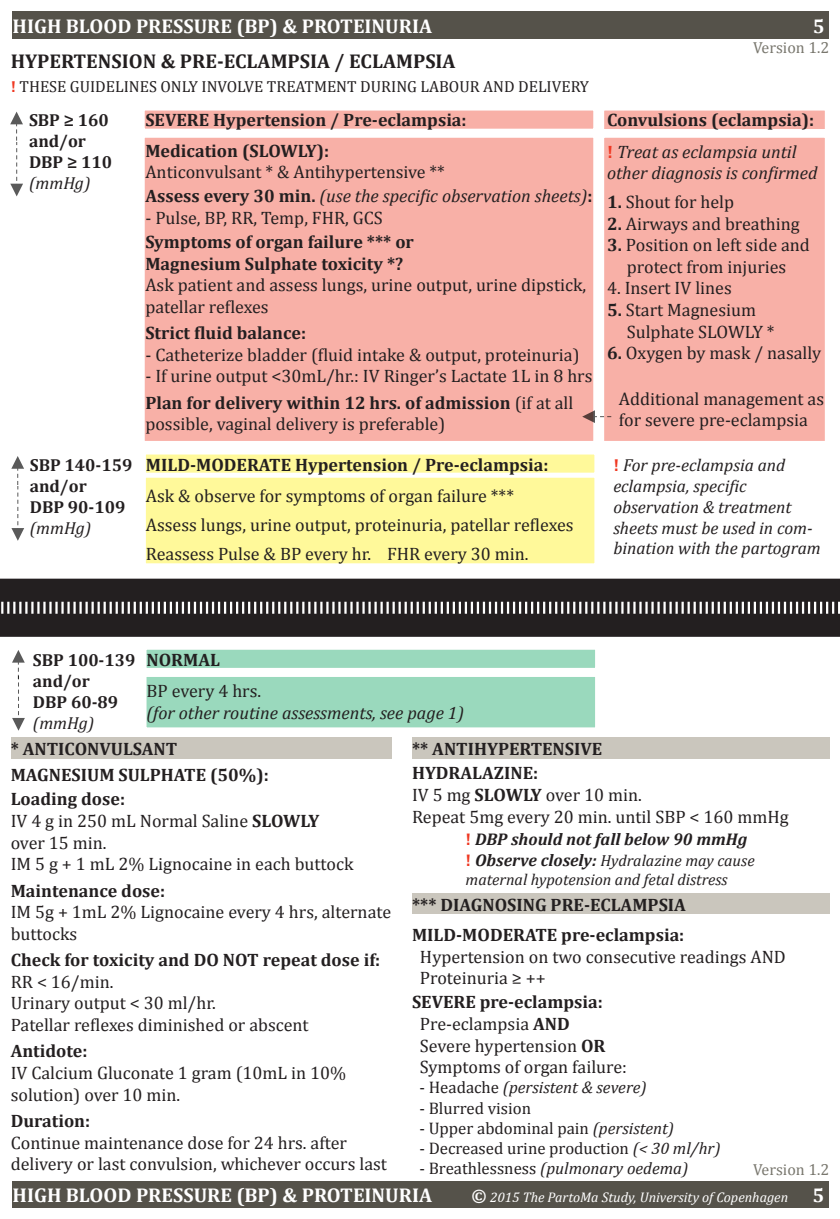
<style>
.page{position:relative;width:840px;height:1219px;background:#fff}
.page>*{position:absolute;margin:0;border:0;box-sizing:border-box;transform-origin:0 0}
.t1{font:700 20px "Cambria";color:#fff}
.t2{font:700 20px "Cambria";color:#231f20}
.t3{font:18px/21.6px "Cambria";color:#231f20}
.t4{font:700 18px "Cambria";color:#231f20}
.t5{font:italic 18px "Cambria";color:#231f20}
.t6{font:italic 17.4px "Cambria";color:#231f20}
.t7{font:700 17.4px "Cambria";color:#231f20}
.t8{font:italic 700 17px "Cambria";color:#231f20}
.t9{font:16.8px "Cambria";color:#231f20}
.t10{font:italic 16.8px "Cambria";color:#231f20}
.t11{font:italic 16px "Cambria";color:#231f20}
.t12{font:16px "Cambria";color:#231f20}
.t13{font:16px "Cambria";color:#79776e}
.t14{font:italic 14px "Cambria";color:#fff}
.s1{font-weight:700;color:#ef3822}
.s2{font-weight:700;font-style:normal}
.s3{font-weight:700}
.s4{font-weight:700;font-style:normal;color:#ef3822}
.s5{font-style:normal;color:#ef3822}
.s6{font-weight:700;font-style:normal;font-size:17px;color:#ef3822}
.s7{font-weight:700;font-size:17px}
.s8{font-style:normal}
.s9{font-style:italic}
.s10{font-weight:700;font-style:normal;font-size:18px}
.s11{font-weight:700;font-style:normal;font-size:20px}
</style>
<div class="page">
<div style="left:143px;top:109px;width:452px;height:22px;background:#f8b0a7;border:2px solid #fff"></div>
<div style="left:143px;top:136px;width:452px;height:307px;background:#f8b0a7;border:2px solid #fff"></div>
<div style="left:144px;top:476px;width:452px;height:89px;background:#fff99a;border:2px solid #fff"></div>
<div style="left:144px;top:452px;width:452px;height:23px;background:#fff99a;border:2px solid #fff"></div>
<div style="left:144px;top:648px;width:452px;height:22px;background:#9ad9bd;border:2px solid #fff"></div>
<div style="left:144px;top:675px;width:452px;height:54px;background:#9ad9bd;border:2px solid #fff"></div>
<div style="left:602px;top:136px;width:224px;height:307px;background:#f8b0a7;border:2px solid #fff"></div>
<div style="left:13px;top:11px;width:815px;height:28px;background:#55524a"></div>
<div style="left:13px;top:1181px;width:815px;height:27px;background:#55524a"></div>
<div style="left:11px;top:737px;width:380px;height:22px;background:#cac6bd"></div>
<div style="left:412px;top:737px;width:416px;height:22px;background:#cac6bd"></div>
<div style="left:412px;top:894px;width:416px;height:20px;background:#cac6bd"></div>
<svg style="left:10px;top:112px;width:13px;height:84px"></svg>
<svg style="left:11px;top:456px;width:13px;height:85px"></svg>
<svg style="left:12px;top:650px;width:13px;height:81px"></svg>
<div style="left:602px;top:109px;width:224px;height:22px;background:#f8b0a7;border:2px solid #fff"></div>
<svg style="left:582px;top:410px;width:30px;height:13px"></svg>
<div style="left:0;top:579px;width:839px;height:58px;background:#231f20"></div>
<svg style="left:0;top:599px;width:839px;height:17px"></svg>
<p class="t1" style="left:13px;top:12px;width:420px">HIGH BLOOD PRESSURE (BP) &amp; PROTEINURIA</p>
<p class="t1" style="left:812px;top:12px;width:13px">5</p>
<p class="t2" style="left:11px;top:47px;width:446px">HYPERTENSION &amp; PRE-ECLAMPSIA / ECLAMPSIA</p>
<p class="t12" style="left:11px;top:77px;width:579px"><span class="s1">!</span> THESE GUIDELINES ONLY INVOLVE TREATMENT DURING LABOUR AND DELIVERY</p>
<p class="t7" style="left:29px;top:108px;width:81px">SBP ≥ 160</p>
<p class="t7" style="left:29px;top:129px;width:58px">and/or</p>
<p class="t7" style="left:29px;top:150px;width:85px">DBP ≥ 110</p>
<p class="t6" style="left:29px;top:170px;width:63px">(mmHg)</p>
<p class="t7" style="left:30px;top:453px;width:104px">SBP 140-159</p>
<p class="t7" style="left:30px;top:474px;width:58px">and/or</p>
<p class="t7" style="left:30px;top:494px;width:97px">DBP 90-109</p>
<p class="t6" style="left:30px;top:515px;width:63px">(mmHg)</p>
<p class="t4" style="left:145px;top:107px;width:322px">SEVERE Hypertension / Pre-eclampsia:</p>
<p class="t4" style="left:145px;top:138px;width:185px">Medication (SLOWLY):</p>
<p class="t3" style="left:145px;top:161px;width:301px">Anticonvulsant * &amp; Antihypertensive **</p>
<p class="t5" style="left:145px;top:184px;width:448px"><span class="s2">Assess every 30 min.</span> (use the specific observation sheets)<span class="s2">:</span></p>
<p class="t3" style="left:145px;top:207px;width:239px">- Pulse, BP, RR, Temp, FHR, GCS</p>
<p class="t4" style="left:145px;top:229px;width:270px">Symptoms of organ failure *** or</p>
<p class="t4" style="left:145px;top:251px;width:259px">Magnesium Sulphate toxicity *?</p>
<p class="t3" style="left:145px;top:274px;width:442px">Ask patient and assess lungs, urine output, urine dipstick, patellar reflexes</p>
<p class="t4" style="left:145px;top:320px;width:162px">Strict fluid balance:</p>
<p class="t3" style="left:145px;top:344px;width:435px">- Catheterize bladder (fluid intake &amp; output, proteinuria)</p>
<p class="t3" style="left:145px;top:365px;width:448px">- If urine output &lt;30mL/hr.: IV Ringer’s Lactate 1L in 8 hrs</p>
<p class="t3" style="left:145px;top:392px;width:429px"><span class="s3">Plan for delivery within 12 hrs. of admission</span> (if at all possible, vaginal delivery is preferable)</p>
<p class="t4" style="left:146px;top:452px;width:404px">MILD-MODERATE Hypertension / Pre-eclampsia:</p>
<p class="t3" style="left:146px;top:485px;width:369px">Ask &amp; observe for symptoms of organ failure ***</p>
<p class="t3" style="left:146px;top:514px;width:429px">Assess lungs, urine output, proteinuria, patellar reflexes</p>
<p class="t3" style="left:146px;top:543px;width:384px">Reassess Pulse &amp; BP every hr. FHR every 30 min.</p>
<p class="t13" style="left:752px;top:38px;width:78px">Version 1.2</p>
<p class="t4" style="left:606px;top:108px;width:209px">Convulsions (eclampsia):</p>
<p class="t5" style="left:606px;top:139px;width:191px"><span class="s4">!</span> Treat as eclampsia until</p>
<p class="t5" style="left:606px;top:160px;width:212px">other diagnosis is confirmed</p>
<p class="t3" style="left:606px;top:191px;width:129px"><span class="s3">1.</span> Shout for help</p>
<p class="t3" style="left:606px;top:213px;width:194px"><span class="s3">2.</span> Airways and breathing</p>
<p class="t3" style="left:606px;top:234px;width:204px"><span class="s3">3.</span> Position on left side and</p>
<p class="t3" style="left:626px;top:256px;width:161px">protect from injuries</p>
<p class="t3" style="left:606px;top:277px;width:126px">4. Insert IV lines</p>
<p class="t3" style="left:606px;top:299px;width:150px"><span class="s3">5.</span> Start Magnesium</p>
<p class="t3" style="left:626px;top:321px;width:149px">Sulphate SLOWLY *</p>
<p class="t3" style="left:606px;top:342px;width:215px"><span class="s3">6.</span> Oxygen by mask / nasally</p>
<p class="t3" style="left:618px;top:388px;width:207px">Additional management as</p>
<p class="t3" style="left:618px;top:409px;width:190px">for severe pre-eclampsia</p>
<p class="t6" style="left:613px;top:453px;width:173px"><span class="s4">!</span> For pre-eclampsia and</p>
<p class="t6" style="left:613px;top:474px;width:135px">eclampsia, specific</p>
<p class="t6" style="left:613px;top:494px;width:180px">observation &amp; treatment</p>
<p class="t6" style="left:613px;top:515px;width:201px">sheets must be used in com-</p>
<p class="t6" style="left:613px;top:536px;width:209px">bination with the partogram</p>
<p class="t4" style="left:146px;top:647px;width:75px">NORMAL</p>
<p class="t3" style="left:146px;top:680px;width:116px">BP every 4 hrs.</p>
<p class="t5" style="left:146px;top:700px;width:319px">(for other routine assessments, see page 1)</p>
<p class="t7" style="left:33px;top:648px;width:104px">SBP 100-139</p>
<p class="t7" style="left:33px;top:669px;width:58px">and/or</p>
<p class="t7" style="left:33px;top:690px;width:87px">DBP 60-89</p>
<p class="t6" style="left:33px;top:710px;width:63px">(mmHg)</p>
<p class="t4" style="left:11px;top:762px;width:259px">MAGNESIUM SULPHATE (50%):</p>
<p class="t4" style="left:11px;top:786px;width:116px">Loading dose:</p>
<p class="t3" style="left:11px;top:810px;width:310px">IV 4 g in 250 mL Normal Saline <span class="s3">SLOWLY</span></p>
<p class="t3" style="left:11px;top:831px;width:97px">over 15 min.</p>
<p class="t3" style="left:11px;top:853px;width:344px">IM 5 g + 1 mL 2% Lignocaine in each buttock</p>
<p class="t4" style="left:11px;top:878px;width:156px">Maintenance dose:</p>
<p class="t3" style="left:11px;top:901px;width:382px">IM 5g + 1mL 2% Lignocaine every 4 hrs, alternate</p>
<p class="t3" style="left:11px;top:923px;width:68px">buttocks</p>
<p class="t4" style="left:11px;top:947px;width:371px">Check for toxicity and DO NOT repeat dose if:</p>
<p class="t3" style="left:11px;top:971px;width:104px">RR &lt; 16/min.</p>
<p class="t3" style="left:11px;top:992px;width:206px">Urinary output &lt; 30 ml/hr.</p>
<p class="t3" style="left:11px;top:1014px;width:299px">Patellar reflexes diminished or abscent</p>
<p class="t4" style="left:11px;top:1038px;width:78px">Antidote:</p>
<p class="t3" style="left:11px;top:1062px;width:337px">IV Calcium Gluconate 1 gram (10mL in 10%</p>
<p class="t3" style="left:11px;top:1083px;width:171px">solution) over 10 min.</p>
<p class="t4" style="left:11px;top:1108px;width:81px">Duration:</p>
<p class="t3" style="left:11px;top:1131px;width:337px">Continue maintenance dose for 24 hrs. after</p>
<p class="t3" style="left:11px;top:1153px;width:377px">delivery or last convulsion, whichever occurs last</p>
<p class="t4" style="left:11px;top:736px;width:168px">* ANTICONVULSANT</p>
<p class="t4" style="left:412px;top:736px;width:191px">** ANTIHYPERTENSIVE</p>
<p class="t4" style="left:412px;top:760px;width:128px">HYDRALAZINE:</p>
<p class="t3" style="left:412px;top:784px;width:231px">IV 5 mg <span class="s3">SLOWLY</span> over 10 min.</p>
<p class="t3" style="left:412px;top:805px;width:378px">Repeat 5mg every 20 min. until SBP &lt; 160 mmHg</p>
<p class="t8" style="left:465px;top:827px;width:283px"><span class="s5">!</span> DBP should not fall below 90 mmHg</p>
<p class="t11" style="left:465px;top:849px;width:290px"><span class="s6">!</span> <span class="s7">Observe closely:</span> Hydralazine may cause</p>
<p class="t11" style="left:465px;top:869px;width:263px">maternal hypotension and fetal distress</p>
<p class="t4" style="left:412px;top:892px;width:275px">*** DIAGNOSING PRE-ECLAMPSIA</p>
<p class="t4" style="left:412px;top:922px;width:274px">MILD-MODERATE pre-eclampsia:</p>
<p class="t3" style="left:419px;top:946px;width:367px">Hypertension on two consecutive readings AND</p>
<p class="t3" style="left:419px;top:967px;width:127px">Proteinuria ≥ ++</p>
<p class="t4" style="left:412px;top:990px;width:192px">SEVERE pre-eclampsia:</p>
<p class="t3" style="left:419px;top:1013px;width:151px">Pre-eclampsia <span class="s3">AND</span></p>
<p class="t3" style="left:419px;top:1035px;width:187px">Severe hypertension <span class="s3">OR</span></p>
<p class="t3" style="left:419px;top:1056px;width:208px">Symptoms of organ failure:</p>
<p class="t10" style="left:419px;top:1076px;width:228px"><span class="s8">- Headache</span> (persistent &amp; severe)</p>
<p class="t9" style="left:419px;top:1098px;width:113px">- Blurred vision</p>
<p class="t9" style="left:419px;top:1118px;width:256px">- Upper abdominal pain <span class="s9">(persistent)</span></p>
<p class="t9" style="left:419px;top:1138px;width:302px">- Decreased urine production <span class="s9">(&lt; 30 ml/hr)</span></p>
<p class="t10" style="left:419px;top:1156px;width:270px"><span class="s8">- Breathlessness</span> (pulmonary oedema)</p>
<p class="t13" style="left:752px;top:1160px;width:78px">Version 1.2</p>
<p class="t1" style="left:13px;top:1181px;width:420px">HIGH BLOOD PRESSURE (BP) &amp; PROTEINURIA</p>
<p class="t14" style="left:471px;top:1188px;width:354px"><span class="s10">©</span> 2015 The PartoMa Study, University of Copenhagen <span class="s11">5</span></p>
</div>
